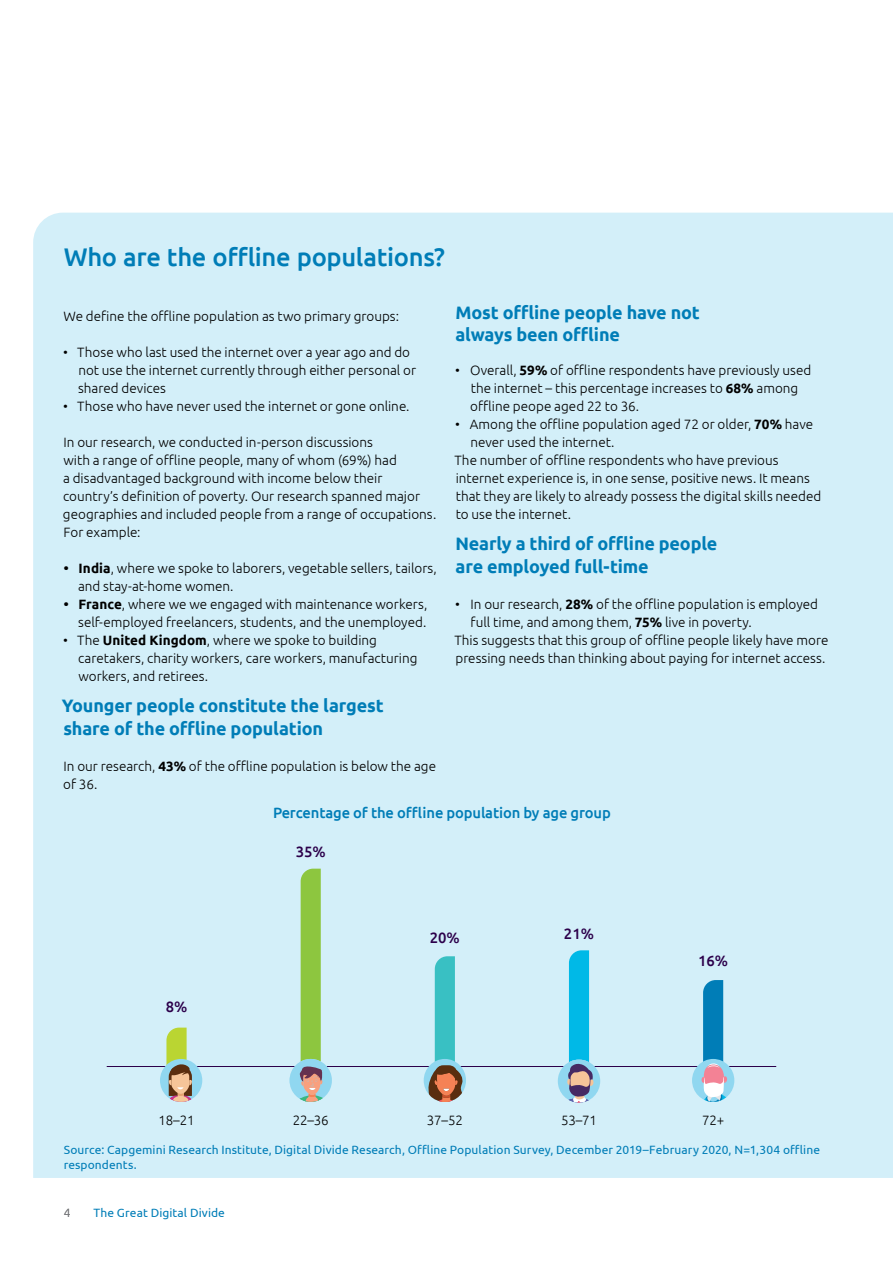
<style>
.page{position:relative;width:893px;height:1263px;background:#fff}
.page>*{position:absolute;margin:0;border:0;box-sizing:border-box;transform-origin:0 0}
.t1{font:500 25.5px "Ubuntu";letter-spacing:-.015em;color:#007db7}
.t2{font:700 18px/22.5px "Ubuntu";letter-spacing:-.01em;color:#007db7}
.t3{font:500 15px "Ubuntu";letter-spacing:-.01em;color:#007db7}
.t4{font:500 15px "Ubuntu";color:#2c004b}
.t5{font:300 13.5px/18px "Ubuntu";color:#000}
.t6{font:12px/15px "Ubuntu";letter-spacing:.005em;color:#007db7}
.t7{font:300 12px "Ubuntu";color:#77787b}
.s1{font-weight:700}
</style>
<div class="page">
<div style="left:33px;top:213px;width:860px;height:965px;background:#d3eff9"></div>
<hr style="left:107px;top:1066px;width:669px;height:1px;background:#2c004b">
<div style="left:160px;top:1059px;width:42px;height:43px;background:#90d7f0;border-radius:50%"></div>
<svg style="left:558px;top:950px;width:42px;height:152px;background:#7ccbe4"></svg>
<svg style="left:163px;top:1027px;width:35px;height:75px"></svg>
<div style="left:290px;top:1059px;width:42px;height:43px;background:#90d7f0;border-radius:50%"></div>
<svg style="left:291px;top:869px;width:41px;height:233px;background:#afd5a5"></svg>
<div style="left:424px;top:1059px;width:42px;height:43px;background:#90d7f0;border-radius:50%"></div>
<svg style="left:426px;top:956px;width:40px;height:147px;background:#8ec1c2"></svg>
<svg style="left:693px;top:980px;width:41px;height:122px;background:#89bfdb"></svg>
<h1 class="t1" style="left:64px;top:240px;width:383px">Who are the offline populations?</h1>
<p class="t5" style="left:63px;top:306px;width:337px">We define the offline population as two primary groups:</p>
<p class="t5" style="left:78px;top:342px;width:339px;text-indent:-15px">• Those who last used the internet over a year ago and do not use the internet currently through either personal or shared devices</p>
<p class="t5" style="left:63px;top:396px;width:348px">• Those who have never used the internet or gone online.</p>
<p class="t5" style="left:63px;top:432px;width:375px">In our research, we conducted in-person discussions<br>with a range of offline people, many of whom (69%) had<br>a disadvantaged background with income below their country’s definition of poverty. Our research spanned major geographies and included people from a range of occupations.<br>For example:</p>
<p class="t5" style="left:78px;top:558px;width:360px;text-indent:-14px"><span class="s1">• India</span>, where we spoke to laborers, vegetable sellers, tailors, and stay-at-home women.</p>
<p class="t5" style="left:64px;top:594px;width:365px;text-align:right"><span class="s1">• France</span>, where we we engaged with maintenance workers, self-employed freelancers, students, and the unemployed.</p>
<p class="t5" style="left:78px;top:630px;width:341px;text-indent:-15px">• The <span class="s1">United Kingdom</span>, where we spoke to building caretakers, charity workers, care workers, manufacturing workers, and retirees.</p>
<h2 class="t2" style="left:62px;top:694px;width:323px">Younger people constitute the largest share of the offline population</h2>
<p class="t5" style="left:63px;top:756px;width:374px">In our research, <span class="s1">43%</span> of the offline population is below the age of 36.</p>
<h2 class="t2" style="left:455px;top:301px;width:246px">Most offline people have not always been offline</h2>
<p class="t5" style="left:470px;top:360px;width:343px;text-indent:-15px">• Overall, <span class="s1">59%</span> of offline respondents have previously used the internet – this percentage increases to <span class="s1">68%</span> among offline peope aged 22 to 36.</p>
<p class="t5" style="left:455px;top:414px;width:360px">• Among the offline population aged 72 or older, <span class="s1">70%</span> have</p>
<p class="t5" style="left:470px;top:432px;width:146px">never used the internet.</p>
<p class="t5" style="left:454px;top:450px;width:326px">The number of offline respondents who have previous</p>
<p class="t5" style="left:456px;top:468px;width:356px">internet experience is, in one sense, positive news. It means</p>
<p class="t5" style="left:456px;top:486px;width:367px">that they are likely to already possess the digital skills needed</p>
<p class="t5" style="left:456px;top:504px;width:117px">to use the internet.</p>
<h2 class="t2" style="left:455px;top:532px;width:264px">Nearly a third of offline people are employed full-time</h2>
<p class="t5" style="left:455px;top:594px;width:364px">• In our research, <span class="s1">28%</span> of the offline population is employed</p>
<p class="t5" style="left:471px;top:612px;width:283px">full time, and among them, <span class="s1">75%</span> live in poverty.</p>
<p class="t5" style="left:454px;top:630px;width:375px">This suggests that this group of offline people likely have more</p>
<p class="t5" style="left:455px;top:648px;width:371px">pressing needs than thinking about paying for internet access.</p>
<p class="t3" style="left:273px;top:803px;width:339px">Percentage of the offline population by age group</p>
<p class="t4" style="left:166px;top:997px;width:23px">8%</p>
<p class="t4" style="left:296px;top:842px;width:32px">35%</p>
<p class="t4" style="left:430px;top:928px;width:32px">20%</p>
<p class="t4" style="left:564px;top:924px;width:32px">21%</p>
<p class="t4" style="left:698px;top:951px;width:32px">16%</p>
<p class="t5" style="left:159px;top:1111px;width:38px">18–21</p>
<p class="t5" style="left:293px;top:1111px;width:38px">22–36</p>
<p class="t5" style="left:427px;top:1111px;width:38px">37–52</p>
<p class="t5" style="left:561px;top:1111px;width:38px">53–71</p>
<p class="t5" style="left:702px;top:1111px;width:24px">72+</p>
<p class="t6" style="left:64px;top:1141px;width:758px">Source: Capgemini Research Institute, Digital Divide Research, Offline Population Survey, December 2019–February 2020, N=1,304 offline respondents.</p>
<p class="t7" style="left:64px;top:1205px;width:8px">4</p>
<p class="t6" style="left:94px;top:1204px;width:133px">The Great Digital Divide</p>
</div>
